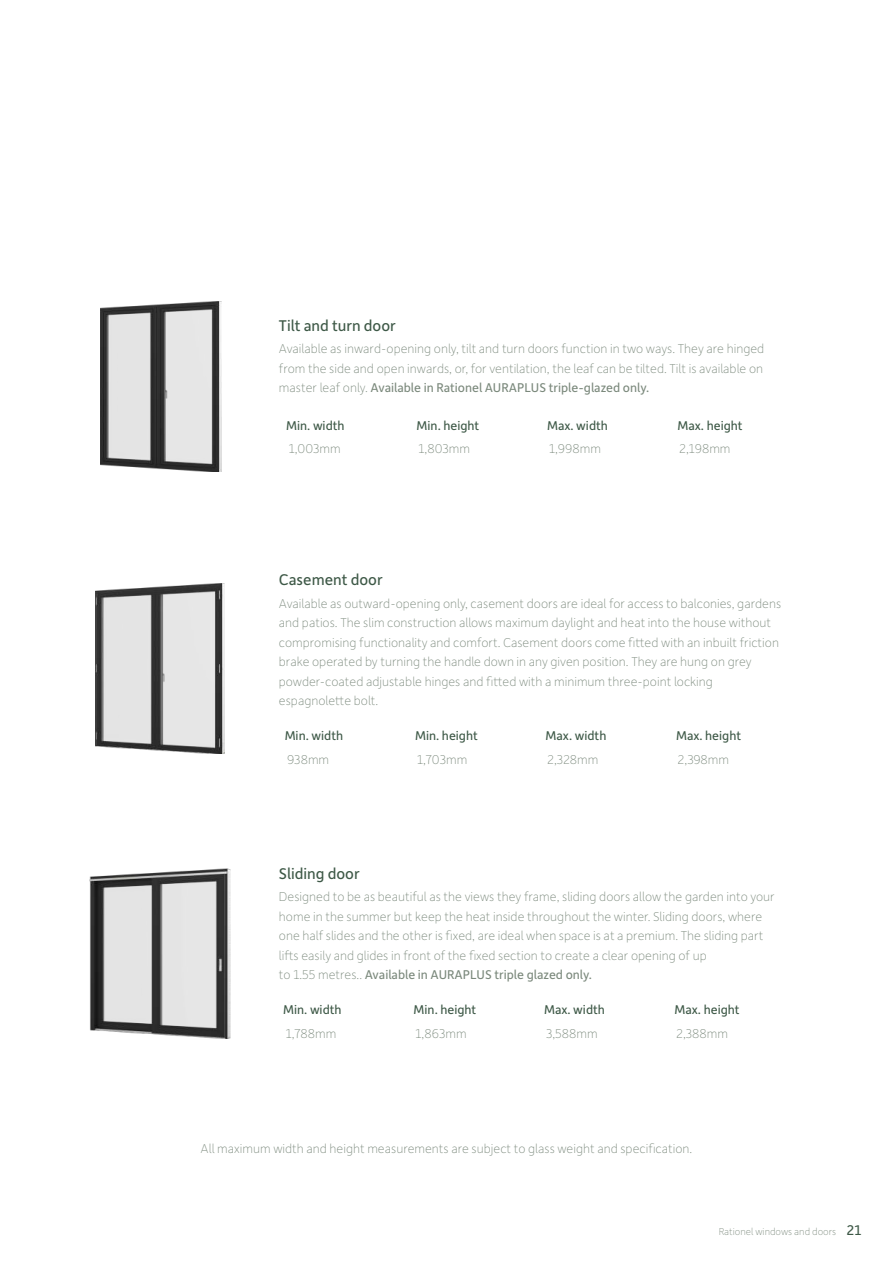
<style>
.page{position:relative;width:893px;height:1263px;background:#fff}
.page>*{position:absolute;margin:0;border:0;box-sizing:border-box;transform-origin:0 0}
.t1{font:16.5px "Depot New";color:#3d5846}
.t2{font:100 13.5px/19.5px "Depot New";color:#7b897c}
.t3{font:13.5px "Depot New";color:#3d5846}
.t4{font:100 10.5px "Depot New";color:#7b897c}
.s1{font-weight:400}
.s2{font-weight:400;font-size:15px;color:#3d5846}
</style>
<div class="page">
<img style="left:90px;top:868px;width:140px;height:170px">
<img style="left:101px;top:302px;width:120px;height:170px">
<img style="left:95px;top:584px;width:130px;height:170px">
<p class="t1" style="left:279px;top:318px;width:118px">Tilt and turn door</p>
<p class="t2" style="left:279px;top:340px;width:487px;text-align:justify">Available as inward-opening only, tilt and turn doors function in two ways. They are hinged from the side and open inwards, or, for ventilation, the leaf can be tilted. Tilt is available on master leaf only. <span class="s1">Available in Rationel AURAPLUS triple-glazed only.</span></p>
<p class="t3" style="left:286px;top:419px;width:60px">Min. width</p>
<p class="t3" style="left:417px;top:419px;width:64px">Min. height</p>
<p class="t3" style="left:547px;top:419px;width:62px">Max. width</p>
<p class="t3" style="left:677px;top:419px;width:67px">Max. height</p>
<p class="t2" style="left:289px;top:440px;width:54px">1,003mm</p>
<p class="t2" style="left:419px;top:440px;width:53px">1,803mm</p>
<p class="t2" style="left:549px;top:440px;width:53px">1,998mm</p>
<p class="t2" style="left:679px;top:440px;width:53px">2,198mm</p>
<p class="t1" style="left:279px;top:572px;width:105px">Casement door</p>
<p class="t2" style="left:279px;top:594px;width:504px">Available as outward-opening only, casement doors are ideal for access to balconies, gardens and patios. The slim construction allows maximum daylight and heat into the house without compromising functionality and comfort. Casement doors come fitted with an inbuilt friction brake operated by turning the handle down in any given position. They are hung on grey powder-coated adjustable hinges and fitted with a minimum three-point locking espagnolette bolt.</p>
<p class="t3" style="left:285px;top:730px;width:60px">Min. width</p>
<p class="t3" style="left:415px;top:730px;width:64px">Min. height</p>
<p class="t3" style="left:546px;top:730px;width:62px">Max. width</p>
<p class="t3" style="left:676px;top:730px;width:67px">Max. height</p>
<p class="t2" style="left:287px;top:750px;width:44px">938mm</p>
<p class="t2" style="left:417px;top:750px;width:52px">1,703mm</p>
<p class="t2" style="left:547px;top:750px;width:52px">2,328mm</p>
<p class="t2" style="left:678px;top:750px;width:53px">2,398mm</p>
<p class="t1" style="left:279px;top:866px;width:82px">Sliding door</p>
<p class="t2" style="left:279px;top:888px;width:497px">Designed to be as beautiful as the views they frame, sliding doors allow the garden into your home in the summer but keep the heat inside throughout the winter. Sliding doors, where one half slides and the other is fixed, are ideal when space is at a premium. The sliding part lifts easily and glides in front of the fixed section to create a clear opening of up<br>to 1.55 metres.. <span class="s1">Available in AURAPLUS triple glazed only.</span></p>
<p class="t3" style="left:283px;top:1004px;width:60px">Min. width</p>
<p class="t3" style="left:414px;top:1004px;width:64px">Min. height</p>
<p class="t3" style="left:544px;top:1004px;width:62px">Max. width</p>
<p class="t3" style="left:674px;top:1004px;width:67px">Max. height</p>
<p class="t2" style="left:286px;top:1024px;width:52px">1,788mm</p>
<p class="t2" style="left:416px;top:1024px;width:53px">1,863mm</p>
<p class="t2" style="left:546px;top:1024px;width:53px">3,588mm</p>
<p class="t2" style="left:676px;top:1024px;width:53px">2,388mm</p>
<p class="t2" style="left:201px;top:1139px;width:493px">All maximum width and height measurements are subject to glass weight and specification.</p>
<p class="t4" style="left:719px;top:1227px;width:144px">Rationel windows and doors <span class="s2">21</span></p>
</div>
